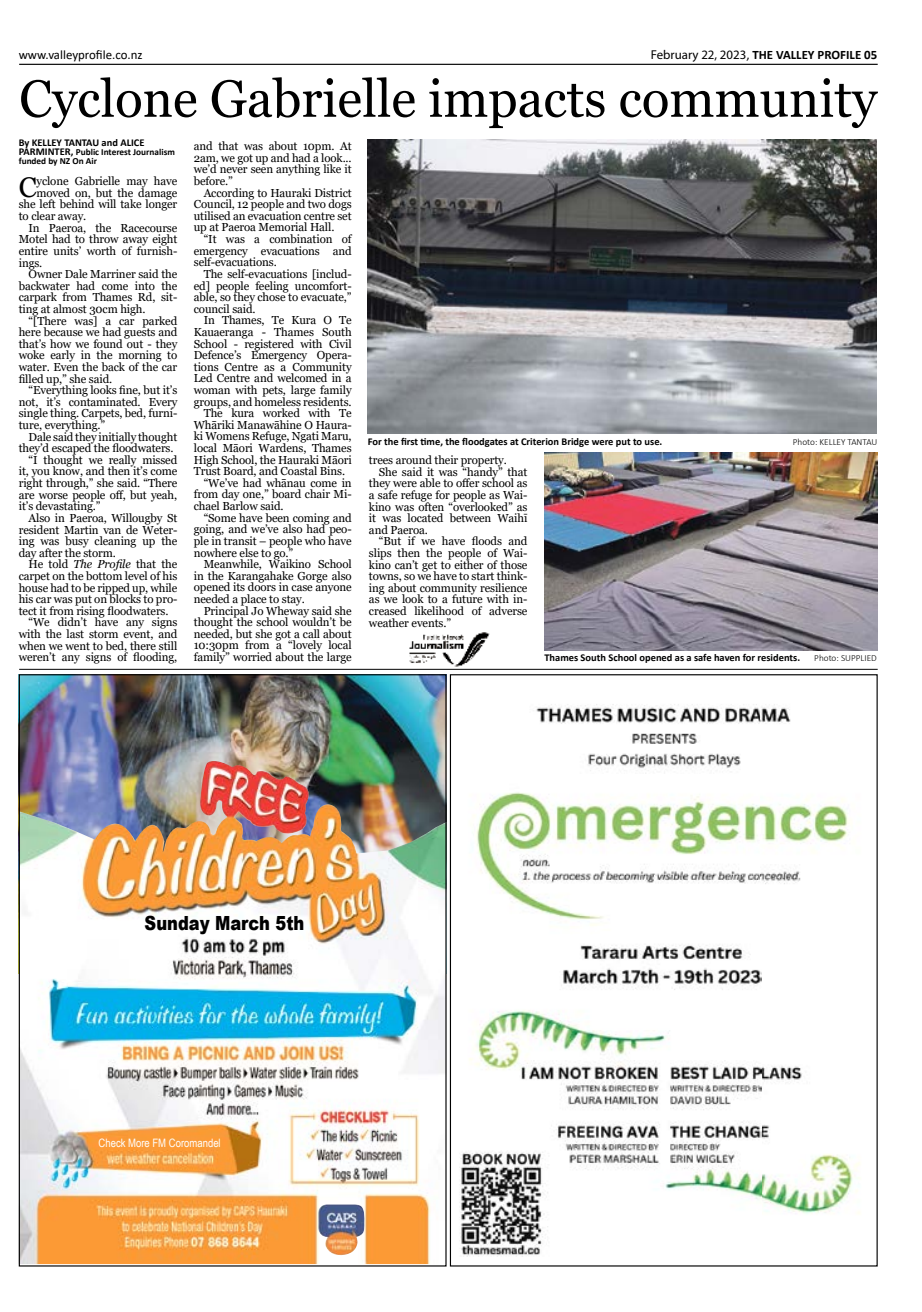
<style>
.page{position:relative;width:922px;height:1312px;background:#fff}
.page>*{position:absolute;margin:0;border:0;box-sizing:border-box;transform-origin:0 0}
.t1{font:52.25px "Georgia";color:#000}
.t2{font:28.38px "Georgia";color:#000}
.t3{font:900 19.5px "Arial";color:#000;scale:.83 1}
.t4{font:700 12.88px "Calibri";color:#000}
.t5{font:12.88px "Calibri";color:#000}
.t6{font:11.62px/11.6px "Georgia";letter-spacing:-.01em;color:#000;text-align:justify}
.t7{font:11.62px "Arial Narrow";color:#fff}
.t8{font:700 10.5px "Calibri";color:#000}
.t9{font:700 9.25px/9.2px "Calibri";color:#000}
.t10{font:300 9.25px "Calibri";color:#000}
.s1{font-family:"Myriad Pro";font-weight:400}
.s2{font-weight:400}
.s3{font-size:10.5px}
.s4{font-style:italic}
</style>
<div class="page">
<hr style="left:19px;top:64px;width:858px;height:1px;background:#000">
<img style="left:21px;top:676px;width:423px;height:83px">
<img style="left:21px;top:759px;width:423px;height:504px">
<img style="left:318px;top:1203px;width:47px;height:53px">
<img style="left:459px;top:704px;width:401px;height:553px">
<hr style="left:19px;top:669px;width:858px;height:1px;background:#000">
<img style="left:368px;top:139px;width:508px;height:295px">
<img style="left:544px;top:453px;width:333px;height:197px">
<img style="left:409px;top:632px;width:81px;height:34px">
<p class="t5" style="left:19px;top:45px;width:125px">www.valleyprofile.co.nz</p>
<p class="t4" style="left:650px;top:45px;width:228px"><span class="s1">February 22, 2023</span><span class="s2">,</span> THE VALLEY PROFILE 05</p>
<h1 class="t1" style="left:19px;top:67px;width:859px">Cyclone Gabrielle impacts community</h1>
<p class="t8" style="left:19px;top:135px;width:127px">By KELLEY TANTAU and ALICE</p>
<p class="t9" style="left:19px;top:147px;width:158px"><span class="s3">PARMINTER,</span> Public Interest Journalism funded by NZ On Air</p>
<h2 class="t2" style="left:19px;top:170px;width:20px">C</h2>
<p class="t6" style="left:36px;top:176px;width:142px">yclone Gabrielle may have</p>
<p class="t6" style="left:36px;top:187px;width:142px">moved on, but the damage</p>
<p class="t6" style="left:19px;top:199px;width:160px">she left behind will take longer</p>
<p class="t6" style="left:19px;top:210px;width:69px">to clear away.</p>
<p class="t6" style="left:29px;top:222px;width:150px">In Paeroa, the Racecourse</p>
<p class="t6" style="left:19px;top:234px;width:160px">Motel had to throw away eight</p>
<p class="t6" style="left:19px;top:245px;width:160px">entire units’ worth of furnish-</p>
<p class="t6" style="left:19px;top:257px;width:25px">ings.</p>
<p class="t6" style="left:29px;top:268px;width:150px">Owner Dale Marriner said the</p>
<p class="t6" style="left:19px;top:280px;width:160px">backwater had come into the</p>
<p class="t6" style="left:19px;top:292px;width:160px">carpark from Thames Rd, sit-</p>
<p class="t6" style="left:19px;top:303px;width:128px">ting at almost 30cm high.</p>
<p class="t6" style="left:29px;top:315px;width:150px">“[There was] a car parked</p>
<p class="t6" style="left:19px;top:326px;width:160px">here because we had guests and</p>
<p class="t6" style="left:19px;top:338px;width:160px">that’s how we found out - they</p>
<p class="t6" style="left:19px;top:350px;width:160px">woke early in the morning to</p>
<p class="t6" style="left:19px;top:361px;width:160px">water. Even the back of the car</p>
<p class="t6" style="left:19px;top:373px;width:95px">filled up,” she said.</p>
<p class="t6" style="left:29px;top:384px;width:150px">“Everything looks fine, but it’s</p>
<p class="t6" style="left:19px;top:396px;width:160px">not, it’s contaminated. Every</p>
<p class="t6" style="left:19px;top:408px;width:160px">single thing. Carpets, bed, furni-</p>
<p class="t6" style="left:19px;top:419px;width:88px">ture, everything.”</p>
<p class="t6" style="left:29px;top:431px;width:150px">Dale said they initially thought</p>
<p class="t6" style="left:19px;top:442px;width:156px">they’d escaped the floodwaters.</p>
<p class="t6" style="left:29px;top:454px;width:150px">“I thought we really missed</p>
<p class="t6" style="left:19px;top:466px;width:160px">it, you know, and then it’s come</p>
<p class="t6" style="left:19px;top:477px;width:160px">right through,” she said. “There</p>
<p class="t6" style="left:19px;top:489px;width:160px">are worse people off, but yeah,</p>
<p class="t6" style="left:19px;top:500px;width:83px">it’s devastating.”</p>
<p class="t6" style="left:29px;top:512px;width:150px">Also in Paeroa, Willougby St</p>
<p class="t6" style="left:19px;top:524px;width:160px">resident Martin van de Weter-</p>
<p class="t6" style="left:19px;top:535px;width:160px">ing was busy cleaning up the</p>
<p class="t6" style="left:19px;top:547px;width:99px">day after the storm.</p>
<p class="t6" style="left:29px;top:558px;width:150px">He told <span class="s4">The Profile</span> that the</p>
<p class="t6" style="left:19px;top:570px;width:160px">carpet on the bottom level of his</p>
<p class="t6" style="left:19px;top:582px;width:160px">house had to be ripped up, while</p>
<p class="t6" style="left:19px;top:593px;width:160px">his car was put on blocks to pro-</p>
<p class="t6" style="left:19px;top:605px;width:151px">tect it from rising floodwaters.</p>
<p class="t6" style="left:29px;top:616px;width:150px">“We didn’t have any signs</p>
<p class="t6" style="left:19px;top:628px;width:160px">with the last storm event, and</p>
<p class="t6" style="left:19px;top:640px;width:160px">when we went to bed, there still</p>
<p class="t6" style="left:19px;top:651px;width:160px">weren’t any signs of flooding,</p>
<p class="t6" style="left:194px;top:141px;width:159px">and that was about 10pm. At 2am, we got up and had a look... we’d never seen anything like it before.”</p>
<p class="t6" style="left:194px;top:187px;width:159px;text-indent:10px">According to Hauraki District Council, 12 people and two dogs utilised an evacuation centre set up at Paeroa Memorial Hall.</p>
<p class="t6" style="left:194px;top:233px;width:159px;text-indent:10px">“It was a combination of emergency evacuations and self-evacuations.</p>
<p class="t6" style="left:194px;top:268px;width:159px;text-indent:10px">The self-evacuations [includ&shy;ed] people feeling uncomfort&shy;able, so they chose to evacuate,” council said.</p>
<p class="t6" style="left:204px;top:315px;width:149px">In Thames, Te Kura O Te</p>
<p class="t6" style="left:194px;top:326px;width:159px">Kauaeranga - Thames South</p>
<p class="t6" style="left:194px;top:338px;width:159px">School - registered with Civil</p>
<p class="t6" style="left:194px;top:349px;width:159px">Defence’s Emergency Opera-</p>
<p class="t6" style="left:194px;top:361px;width:159px">tions Centre as a Community</p>
<p class="t6" style="left:194px;top:373px;width:159px">Led Centre and welcomed in a</p>
<p class="t6" style="left:194px;top:384px;width:159px">woman with pets, large family</p>
<p class="t6" style="left:194px;top:396px;width:159px">groups, and homeless residents.</p>
<p class="t6" style="left:204px;top:407px;width:149px">The kura worked with Te</p>
<p class="t6" style="left:194px;top:419px;width:159px">Whāriki Manawāhine O Haura-</p>
<p class="t6" style="left:194px;top:431px;width:159px">ki Womens Refuge, Ngati Maru,</p>
<p class="t6" style="left:194px;top:442px;width:159px">local Māori Wardens, Thames</p>
<p class="t6" style="left:194px;top:454px;width:159px">High School, the Hauraki Māori</p>
<p class="t6" style="left:194px;top:465px;width:153px">Trust Board, and Coastal Bins.</p>
<p class="t6" style="left:204px;top:477px;width:149px">“We’ve had whānau come in</p>
<p class="t6" style="left:194px;top:489px;width:159px">from day one,” board chair Mi-</p>
<p class="t6" style="left:194px;top:500px;width:91px">chael Barlow said.</p>
<p class="t6" style="left:204px;top:512px;width:149px">“Some have been coming and</p>
<p class="t6" style="left:194px;top:523px;width:159px">going, and we’ve also had peo-</p>
<p class="t6" style="left:194px;top:535px;width:159px">ple in transit – people who have</p>
<p class="t6" style="left:194px;top:547px;width:101px">nowhere else to go.”</p>
<p class="t6" style="left:204px;top:558px;width:149px">Meanwhile, Waikino School</p>
<p class="t6" style="left:194px;top:570px;width:159px">in the Karangahake Gorge also</p>
<p class="t6" style="left:194px;top:581px;width:159px">opened its doors in case anyone</p>
<p class="t6" style="left:194px;top:593px;width:112px">needed a place to stay.</p>
<p class="t6" style="left:204px;top:605px;width:149px">Principal Jo Wheway said she</p>
<p class="t6" style="left:194px;top:616px;width:159px">thought the school wouldn’t be</p>
<p class="t6" style="left:194px;top:628px;width:159px">needed, but she got a call about</p>
<p class="t6" style="left:194px;top:639px;width:159px">10:30pm from a “lovely local</p>
<p class="t6" style="left:194px;top:651px;width:159px">family” worried about the large</p>
<p class="t8" style="left:368px;top:434px;width:296px">For the first me, the floodgates at Criterion Bridge were put to use.</p>
<p class="t10" style="left:792px;top:436px;width:86px">Photo: KELLEY TANTAU</p>
<p class="t6" style="left:369px;top:454px;width:139px">trees around their property.</p>
<p class="t6" style="left:379px;top:466px;width:150px">She said it was “handy” that</p>
<p class="t6" style="left:369px;top:477px;width:160px">they were able to offer school as</p>
<p class="t6" style="left:369px;top:489px;width:160px">a safe refuge for people as Wai-</p>
<p class="t6" style="left:369px;top:501px;width:160px">kino was often “overlooked” as</p>
<p class="t6" style="left:369px;top:512px;width:160px">it was located between Waihī</p>
<p class="t6" style="left:369px;top:524px;width:60px">and Paeroa.</p>
<p class="t6" style="left:379px;top:535px;width:150px">“But if we have floods and</p>
<p class="t6" style="left:369px;top:547px;width:160px">slips then the people of Wai-</p>
<p class="t6" style="left:369px;top:559px;width:160px">kino can’t get to either of those</p>
<p class="t6" style="left:369px;top:570px;width:160px">towns, so we have to start think-</p>
<p class="t6" style="left:369px;top:582px;width:160px">ing about community resilience</p>
<p class="t6" style="left:369px;top:593px;width:160px">as we look to a future with in-</p>
<p class="t6" style="left:369px;top:605px;width:160px">creased likelihood of adverse</p>
<p class="t6" style="left:369px;top:617px;width:84px">weather events.”</p>
<p class="t8" style="left:544px;top:650px;width:257px">Thames South School opened as a safe haven for residents.</p>
<p class="t10" style="left:814px;top:652px;width:64px">Photo: SUPPLIED</p>
<h3 class="t3" style="left:145px;top:908px;width:194px">Sunday March 5th</h3>
<p class="t7" style="left:98px;top:1133px;width:124px">Check More FM Coromandel</p>
</div>
